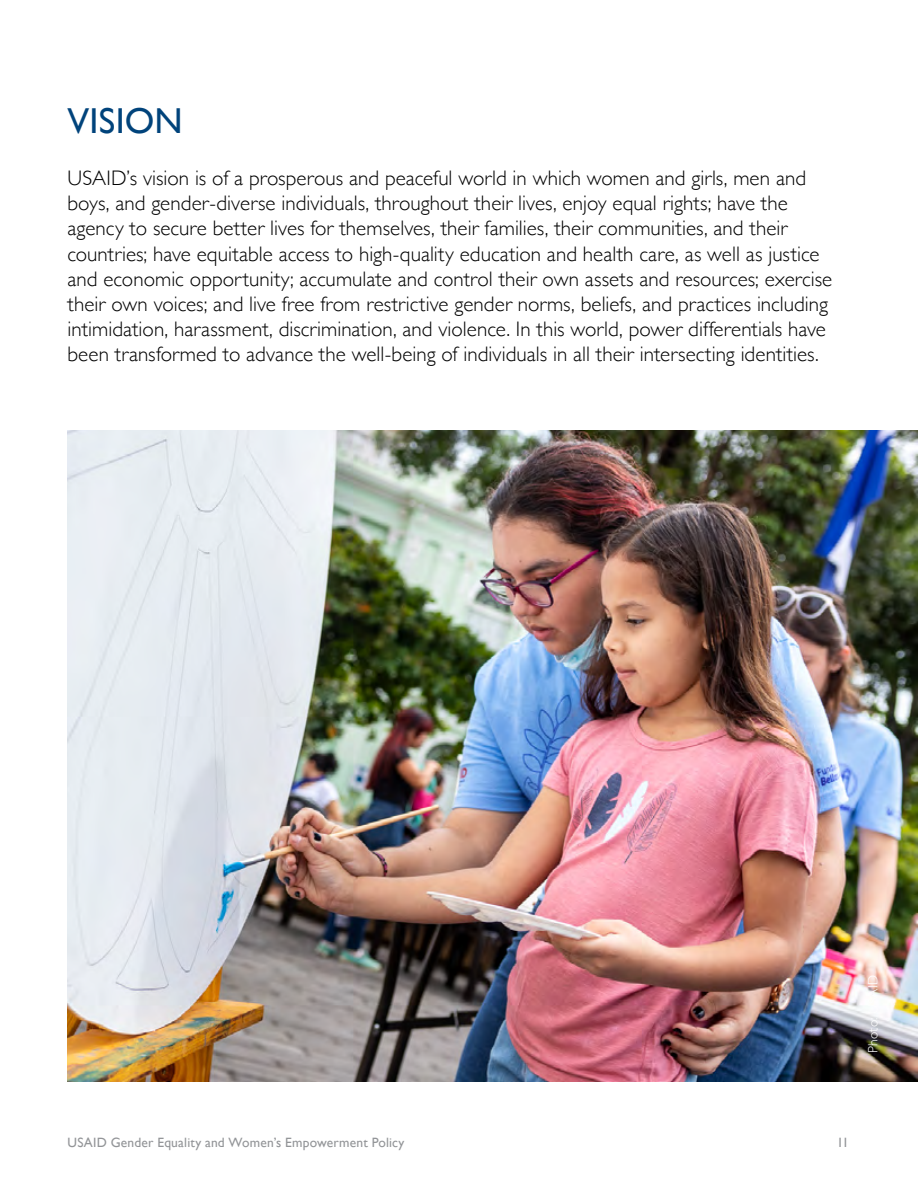
<style>
.page{position:relative;width:918px;height:1188px;background:#fff}
.page>*{position:absolute;margin:0;border:0;box-sizing:border-box;transform-origin:0 0}
.Heading_1{font:36px "Gill Sans";letter-spacing:.005em;color:#00437b}
.Section_Intro{font:300 21px/25.2px "Gill Sans";letter-spacing:.005em;color:#000}
.t1{font:13.5px "Gill Sans";letter-spacing:.015em;color:#939598}
.Country{font:300 13.5px "Gill Sans";letter-spacing:.015em;color:#fff}
</style>
<div class="page">
<img style="left:68px;top:431px;width:850px;height:650px">
<h2 class="Heading_1" style="left:68px;top:100px;width:117px">VISION</h2>
<p class="Section_Intro" style="left:68px;top:165px;width:766px">USAID’s vision is of a prosperous and peaceful world in which women and girls, men and boys, and gender-diverse individuals, throughout their lives, enjoy equal rights; have the agency to secure better lives for themselves, their families, their communities, and their countries; have equitable access to high-quality education and health care, as well as justice and economic opportunity; accumulate and control their own assets and resources; exercise their own voices; and live free from restrictive gender norms, beliefs, and practices including intimidation, harassment, discrimination, and violence. In this world, power differentials have been transformed to advance the well-being of individuals in all their intersecting identities.</p>
<p class="Country" style="left:862px;top:1053px;width:79px;rotate:-90deg">Photo: USAID</p>
<p class="t1" style="left:68px;top:1134px;width:338px">USAID Gender Equality and Women’s Empowerment Policy</p>
<p class="t1" style="left:837px;top:1134px;width:14px">11</p>
</div>
